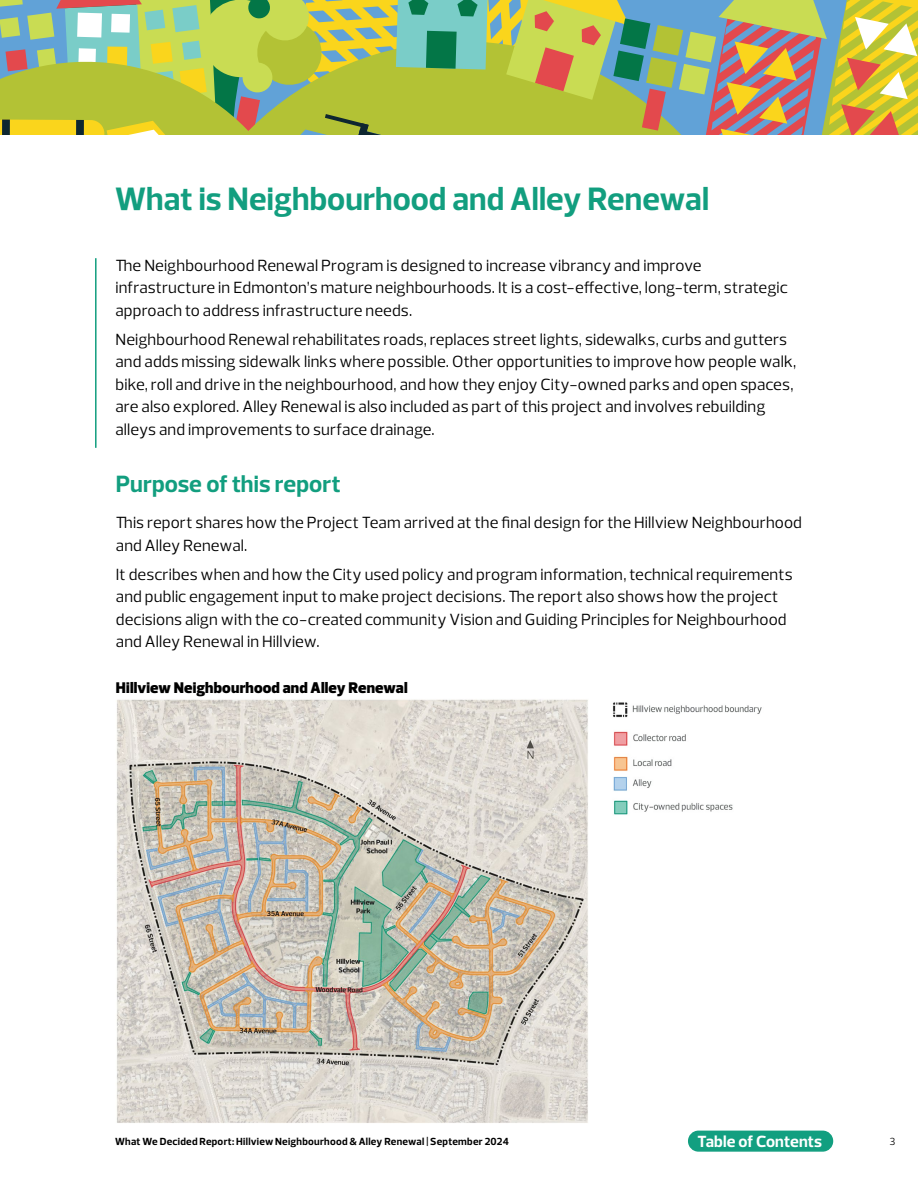
<style>
.page{position:relative;width:918px;height:1188px;background:#fff}
.page>*{position:absolute;margin:0;border:0;box-sizing:border-box;transform-origin:0 0}
.t1{font:700 33px "Prelo";color:#129e7f}
.t2{font:700 24px "Prelo";color:#129e7f}
.t3{font:16.5px/22.5px "Prelo";letter-spacing:.005em;color:#000}
.t4{font:700 16.5px "Prelo";letter-spacing:.005em;color:#fff}
.t5{font:900 15.75px "Prelo";letter-spacing:.01em;color:#000}
.t6{font:700 10.5px "Prelo";letter-spacing:.025em;color:#000}
.t7{font:10.5px "Prelo";color:#000}
</style>
<div class="page">
<svg style="left:0;top:0;width:918px;height:134px;background:#acb762"></svg>
<div style="left:689px;top:1131px;width:143px;height:20px;background:#129f80;border-radius:10px"></div>
<div style="left:688px;top:1131px;width:145px;height:21px;border:2px solid #129f80;border-radius:10px"></div>
<hr style="left:95px;top:258px;width:2px;height:190px;background:#129e7f">
<img style="left:613px;top:777px;width:120px;height:38px">
<img style="left:117px;top:699px;width:471px;height:424px">
<img style="left:613px;top:702px;width:149px;height:16px">
<img style="left:613px;top:731px;width:73px;height:40px">
<h1 class="t1" style="left:115px;top:179px;width:596px">What is Neighbourhood and Alley Renewal</h1>
<p class="t3" style="left:115px;top:254px;width:674px">The Neighbourhood Renewal Program is designed to increase vibrancy and improve infrastructure in Edmonton’s mature neighbourhoods. It is a cost-effective, long-term, strategic approach to address infrastructure needs.</p>
<p class="t3" style="left:115px;top:328px;width:682px">Neighbourhood Renewal rehabilitates roads, replaces street lights, sidewalks, curbs and gutters and adds missing sidewalk links where possible. Other opportunities to improve how people walk, bike, roll and drive in the neighbourhood, and how they enjoy City-owned parks and open spaces, are also explored. Alley Renewal is also included as part of this project and involves rebuilding alleys and improvements to surface drainage.</p>
<h2 class="t2" style="left:116px;top:469px;width:226px">Purpose of this report</h2>
<p class="t3" style="left:116px;top:511px;width:688px">This report shares how the Project Team arrived at the final design for the Hillview Neighbourhood and Alley Renewal.</p>
<p class="t3" style="left:116px;top:563px;width:678px">It describes when and how the City used policy and program information, technical requirements and public engagement input to make project decisions. The report also shows how the project decisions align with the co-created community Vision and Guiding Principles for Neighbourhood and Alley Renewal in Hillview.</p>
<p class="t5" style="left:116px;top:678px;width:293px">Hillview Neighbourhood and Alley Renewal</p>
<p class="t6" style="left:115px;top:1135px;width:395px">What We Decided Report: Hillview Neighbourhood &amp; Alley Renewal | September 2024</p>
<p class="t4" style="left:698px;top:1131px;width:126px">Table of Contents</p>
<p class="t7" style="left:889px;top:1135px;width:7px">3</p>
</div>
